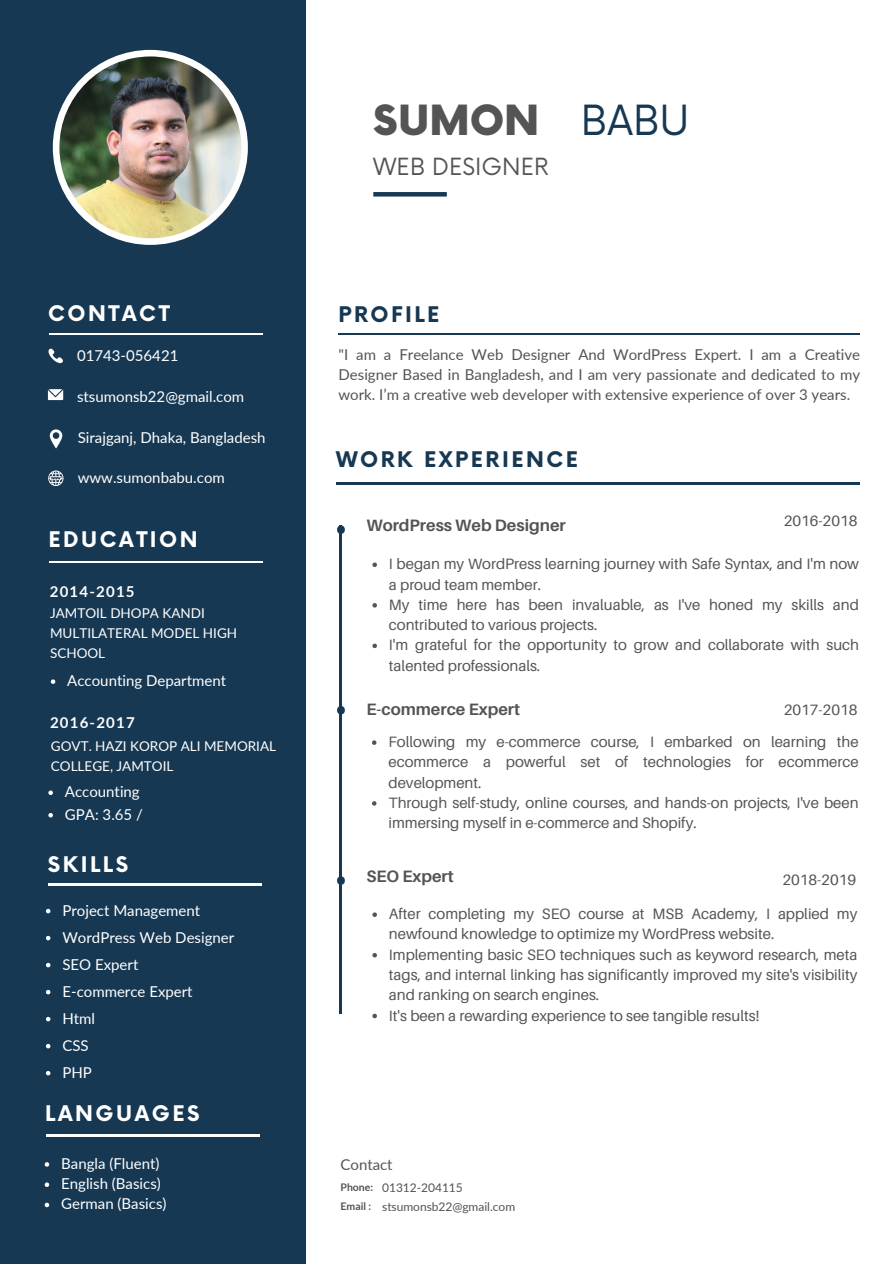
<style>
.page{position:relative;width:894px;height:1264px;background:#fff}
.page>*{position:absolute;margin:0;border:0;box-sizing:border-box;transform-origin:0 0}
.t1{font:900 40.5px "Now";color:#545454}
.t2{font:40.5px "Now";color:#163853}
.t3{font:23.1px "Now";color:#545454}
.t4{font:700 21px "Now";letter-spacing:.12em;color:#fff}
.t5{font:700 21px "Now";letter-spacing:.12em;color:#163853}
.t6{font:700 16.5px "Aileron";color:#545454}
.t7{font:15px/20.2px "Aileron";color:#545454}
.t8{font:15px "Lato";color:#fff}
.t9{font:15px/20.2px "Lato";color:#545454;text-align:justify}
.t10{font:700 15px "Lato";letter-spacing:.08em;color:#fff}
.t11{font:13.5px/20.2px "Lato";color:#fff}
.t12{font:12px "Lato";letter-spacing:-.005em;color:#545454}
.t13{font:700 10.5px "Lato";color:#545454}
</style>
<div class="page">
<div style="left:0;top:0;width:305px;height:1263px;background:#163853"></div>
<hr style="left:373px;top:192px;width:73px;height:4px;background:#163853">
<div style="left:53px;top:50px;width:195px;height:195px;background:#fff;border-radius:50%"></div>
<img style="left:59px;top:56px;width:182px;height:182px;border-radius:50%">
<svg style="left:48px;top:348px;width:15px;height:16px"></svg>
<svg style="left:48px;top:389px;width:15px;height:11px"></svg>
<svg style="left:50px;top:429px;width:12px;height:19px"></svg>
<hr style="left:49px;top:333px;width:214px;height:1px;background:#fff">
<svg style="left:48px;top:470px;width:15px;height:16px"></svg>
<hr style="left:49px;top:561px;width:214px;height:1px;background:#fff">
<hr style="left:49px;top:883px;width:213px;height:2px;background:#fff">
<hr style="left:46px;top:1134px;width:213px;height:1px;background:#fff">
<hr style="left:336px;top:483px;width:522px;height:1px;background:#163853">
<hr style="left:338px;top:333px;width:521px;height:1px;background:#163853">
<svg style="left:46px;top:908px;width:4px;height:5px"></svg>
<svg style="left:46px;top:935px;width:4px;height:5px"></svg>
<svg style="left:46px;top:962px;width:4px;height:5px"></svg>
<svg style="left:46px;top:989px;width:4px;height:5px"></svg>
<svg style="left:46px;top:1016px;width:4px;height:5px"></svg>
<svg style="left:46px;top:1043px;width:4px;height:5px"></svg>
<svg style="left:46px;top:1071px;width:4px;height:4px"></svg>
<svg style="left:51px;top:679px;width:4px;height:5px"></svg>
<svg style="left:48px;top:790px;width:5px;height:5px"></svg>
<svg style="left:48px;top:813px;width:5px;height:4px"></svg>
<svg style="left:45px;top:1162px;width:4px;height:4px"></svg>
<svg style="left:45px;top:1182px;width:4px;height:4px"></svg>
<svg style="left:45px;top:1202px;width:4px;height:5px"></svg>
<svg style="left:337px;top:525px;width:8px;height:9px"></svg>
<hr style="left:340px;top:525px;width:1px;height:488px;background:#163853">
<svg style="left:337px;top:706px;width:8px;height:8px"></svg>
<svg style="left:337px;top:876px;width:8px;height:8px"></svg>
<svg style="left:372px;top:562px;width:5px;height:5px"></svg>
<svg style="left:372px;top:603px;width:5px;height:4px"></svg>
<svg style="left:372px;top:643px;width:5px;height:5px"></svg>
<svg style="left:372px;top:740px;width:4px;height:5px"></svg>
<svg style="left:372px;top:801px;width:4px;height:4px"></svg>
<svg style="left:372px;top:912px;width:5px;height:5px"></svg>
<svg style="left:372px;top:953px;width:5px;height:4px"></svg>
<svg style="left:372px;top:1013px;width:5px;height:5px"></svg>
<p class="t4" style="left:48px;top:302px;width:123px">CONTACT</p>
<p class="t8" style="left:77px;top:347px;width:103px">01743-056421</p>
<p class="t8" style="left:77px;top:387px;width:168px">stsumonsb22@gmail.com</p>
<p class="t8" style="left:78px;top:427px;width:189px">Sirajganj, Dhaka, Bangladesh</p>
<p class="t8" style="left:78px;top:468px;width:149px">www.sumonbabu.com</p>
<h3 class="t4" style="left:48px;top:528px;width:151px">EDUCATION</h3>
<p class="t10" style="left:50px;top:582px;width:86px">2014-2015</p>
<h3 class="t11" style="left:50px;top:602px;width:189px">JAMTOIL DHOPA KANDI<br>MULTILATERAL MODEL HIGH<br>SCHOOL</h3>
<p class="t8" style="left:67px;top:671px;width:160px">Accounting Department</p>
<p class="t10" style="left:50px;top:713px;width:86px">2016-2017</p>
<p class="t11" style="left:51px;top:735px;width:227px">GOVT. HAZI KOROP ALI MEMORIAL<br>COLLEGE, JAMTOIL</p>
<p class="t8" style="left:65px;top:782px;width:76px">Accounting</p>
<p class="t8" style="left:65px;top:805px;width:79px">GPA: 3.65 /</p>
<h3 class="t4" style="left:48px;top:853px;width:82px">SKILLS</h3>
<h6 class="t8" style="left:62px;top:900px;width:139px">Project Management</h6>
<p class="t8" style="left:62px;top:927px;width:173px">WordPress Web Designer</p>
<p class="t8" style="left:62px;top:954px;width:77px">SEO Expert</p>
<h6 class="t8" style="left:62px;top:981px;width:132px">E-commerce Expert</h6>
<p class="t8" style="left:62px;top:1008px;width:34px">Html</p>
<p class="t8" style="left:62px;top:1035px;width:28px">CSS</p>
<p class="t8" style="left:62px;top:1062px;width:31px">PHP</p>
<p class="t4" style="left:45px;top:1102px;width:156px">LANGUAGES</p>
<p class="t8" style="left:61px;top:1154px;width:100px">Bangla (Fluent)</p>
<h3 class="t8" style="left:61px;top:1174px;width:101px">English (Basics)</h3>
<p class="t8" style="left:61px;top:1194px;width:107px">German (Basics)</p>
<p class="t1" style="left:373px;top:98px;width:168px">SUMON</p>
<p class="t2" style="left:580px;top:98px;width:110px">BABU</p>
<p class="t3" style="left:373px;top:154px;width:177px">WEB DESIGNER</p>
<h1 class="t5" style="left:338px;top:303px;width:102px">PROFILE</h1>
<h2 class="t9" style="left:338px;top:344px;width:523px">"I am a Freelance Web Designer And WordPress Expert. I am a Creative Designer Based in Bangladesh, and I am very passionate and dedicated to my work. I’m a creative web developer with extensive experience of over 3 years.</h2>
<p class="t5" style="left:336px;top:447px;width:243px">WORK EXPERIENCE</p>
<p class="t6" style="left:366px;top:515px;width:201px">WordPress Web Designer</p>
<h6 class="t7" style="left:783px;top:510px;width:75px">2016-2018</h6>
<p class="t7" style="left:389px;top:553px;width:471px">I began my WordPress learning journey with Safe Syntax, and I'm now a proud team member.</p>
<p class="t7" style="left:389px;top:594px;width:471px">My time here has been invaluable, as I've honed my skills and contributed to various projects.</p>
<h6 class="t7" style="left:389px;top:634px;width:471px">I'm grateful for the opportunity to grow and collaborate with such talented professionals.</h6>
<p class="t6" style="left:366px;top:698px;width:155px">E-commerce Expert</p>
<p class="t7" style="left:783px;top:699px;width:75px">2017-2018</p>
<p class="t7" style="left:388px;top:731px;width:471px;text-align:justify">Following my e-commerce course, I embarked on learning the ecommerce a powerful set of technologies for ecommerce development.</p>
<p class="t7" style="left:388px;top:792px;width:471px">Through self-study, online courses, and hands-on projects, I've been immersing myself in e-commerce and Shopify.</p>
<p class="t6" style="left:366px;top:866px;width:89px">SEO Expert</p>
<h6 class="t7" style="left:782px;top:869px;width:75px">2018-2019</h6>
<p class="t7" style="left:389px;top:903px;width:470px">After completing my SEO course at MSB Academy, I applied my newfound knowledge to optimize my WordPress website.</p>
<p class="t7" style="left:389px;top:944px;width:470px;text-align:justify">Implementing basic SEO techniques such as keyword research, meta tags, and internal linking has significantly improved my site's visibility and ranking on search engines.</p>
<p class="t7" style="left:389px;top:1004px;width:372px">It's been a rewarding experience to see tangible results!</p>
<h5 class="t9" style="left:340px;top:1154px;width:53px">Contact</h5>
<p class="t13" style="left:340px;top:1180px;width:34px">Phone:</p>
<h3 class="t13" style="left:340px;top:1199px;width:32px">Email :</h3>
<h4 class="t12" style="left:382px;top:1180px;width:82px">01312-204115</h4>
<h3 class="t12" style="left:382px;top:1198px;width:134px">stsumonsb22@gmail.com</h3>
</div>
